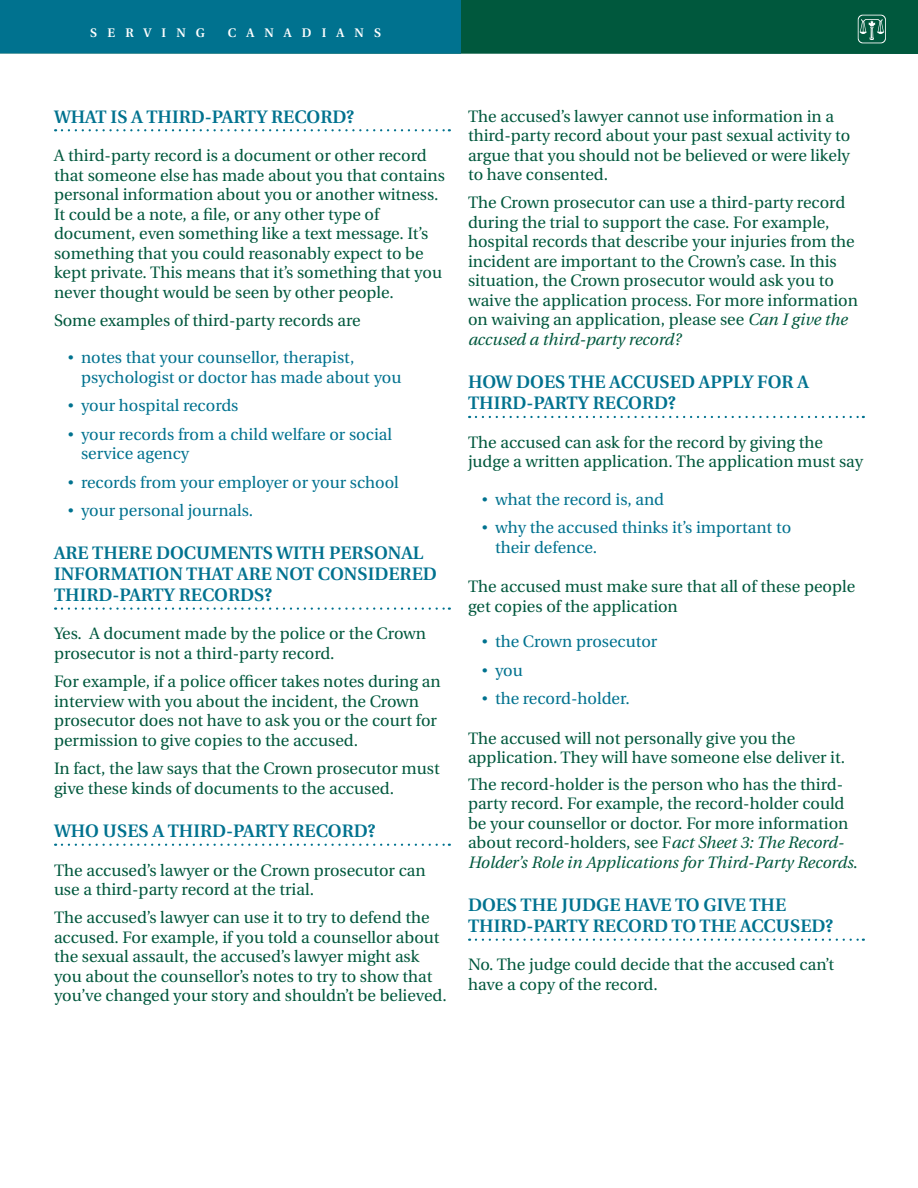
<style>
.page{position:relative;width:918px;height:1188px;background:#fff}
.page>*{position:absolute;margin:0;border:0;box-sizing:border-box;transform-origin:0 0}
.TITLE3{font:600 18px/21px "Utopia";color:#00728f}
.BODY{font:16.5px/19.5px "Utopia";color:#00583d}
.t1{font:16.5px/19.5px "Utopia";color:#00728f}
.PARAafterBULLETS{font:16.5px/19.5px "Utopia";color:#00583d}
.t2{font:600 12.45px "Utopia";letter-spacing:.815em;color:#fff}
.s1{font-style:italic}
</style>
<div class="page">
<div style="left:461px;top:0;width:457px;height:54px;background:#00583d"></div>
<div style="left:0;top:0;width:461px;height:54px;background:#00728f"></div>
<svg style="left:858px;top:15px;width:28px;height:28px"></svg>
<svg style="left:62px;top:129px;width:388px;height:2px"></svg>
<svg style="left:62px;top:607px;width:388px;height:3px"></svg>
<svg style="left:62px;top:844px;width:388px;height:2px"></svg>
<svg style="left:476px;top:416px;width:388px;height:2px"></svg>
<svg style="left:476px;top:939px;width:388px;height:2px"></svg>
<p class="t2" style="left:90px;top:26px;width:116px">SERVING</p>
<p class="t2" style="left:228px;top:26px;width:155px">CANADIANS</p>
<p class="TITLE3" style="left:54px;top:106px;width:302px">WHAT IS A THIRD-PARTY RECORD?</p>
<p class="BODY" style="left:54px;top:146px;width:393px">A third-party record is a document or other record that someone else has made about you that contains personal information about you or another witness.<br>It could be a note, a file, or any other type of document, even something like a text message. It’s something that you could reasonably expect to be kept private. This means that it’s something that you never thought would be seen by other people.</p>
<p class="BODY" style="left:54px;top:311px;width:308px">Some examples of third-party records are</p>
<p class="t1" style="left:81px;top:348px;width:322px;text-indent:-14px">• notes that your counsellor, therapist, psychologist or doctor has made about you</p>
<p class="t1" style="left:68px;top:396px;width:173px">• your hospital records</p>
<p class="t1" style="left:81px;top:425px;width:313px;text-indent:-14px">• your records from a child welfare or social service agency</p>
<p class="t1" style="left:68px;top:473px;width:333px">• records from your employer or your school</p>
<p class="t1" style="left:68px;top:501px;width:187px">• your personal journals.</p>
<p class="TITLE3" style="left:54px;top:543px;width:384px">ARE THERE DOCUMENTS WITH PERSONAL<br>INFORMATION THAT ARE NOT CONSIDERED<br>THIRD-PARTY RECORDS?</p>
<p class="BODY" style="left:54px;top:624px;width:374px">Yes. A document made by the police or the Crown prosecutor is not a third-party record.</p>
<p class="BODY" style="left:54px;top:672px;width:388px">For example, if a police officer takes notes during an interview with you about the incident, the Crown prosecutor does not have to ask you or the court for permission to give copies to the accused.</p>
<p class="BODY" style="left:54px;top:759px;width:387px">In fact, the law says that the Crown prosecutor must give these kinds of documents to the accused.</p>
<p class="TITLE3" style="left:54px;top:821px;width:323px">WHO USES A THIRD-PARTY RECORD?</p>
<p class="BODY" style="left:54px;top:860px;width:373px">The accused’s lawyer or the Crown prosecutor can use a third-party record at the trial.</p>
<p class="BODY" style="left:54px;top:908px;width:394px">The accused’s lawyer can use it to try to defend the accused. For example, if you told a counsellor about the sexual assault, the accused’s lawyer might ask you about the counsellor’s notes to try to show that you’ve changed your story and shouldn’t be believed.</p>
<p class="BODY" style="left:468px;top:106px;width:384px">The accused’s lawyer cannot use information in a third-party record about your past sexual activity to argue that you should not be believed or were likely to have consented.</p>
<p class="BODY" style="left:468px;top:193px;width:392px">The Crown prosecutor can use a third-party record during the trial to support the case. For example, hospital records that describe your injuries from the incident are important to the Crown’s case. In this situation, the Crown prosecutor would ask you to waive the application process. For more information on waiving an application, please see <span class="s1">Can I give the accused a third-party record?</span></p>
<p class="TITLE3" style="left:468px;top:372px;width:343px">HOW DOES THE ACCUSED APPLY FOR A<br>THIRD-PARTY RECORD?</p>
<p class="BODY" style="left:468px;top:433px;width:397px">The accused can ask for the record by giving the judge a written application. The application must say</p>
<p class="t1" style="left:482px;top:490px;width:184px">• what the record is, and</p>
<p class="t1" style="left:495px;top:518px;width:298px;text-indent:-14px">• why the accused thinks it’s important to their defence.</p>
<p class="PARAafterBULLETS" style="left:468px;top:577px;width:389px">The accused must make sure that all of these people get copies of the application</p>
<p class="t1" style="left:482px;top:632px;width:177px">• the Crown prosecutor</p>
<p class="t1" style="left:482px;top:661px;width:43px">• you</p>
<p class="t1" style="left:482px;top:689px;width:150px">• the record-holder.</p>
<p class="PARAafterBULLETS" style="left:468px;top:729px;width:379px">The accused will not personally give you the application. They will have someone else deliver it.</p>
<p class="BODY" style="left:468px;top:775px;width:391px">The record-holder is the person who has the third&shy;party record. For example, the record-holder could be your counsellor or doctor. For more information about record-holders, see F<span class="s1">act Sheet 3: The Record-Holder’s Role in Applications for Third-Party Records</span>.</p>
<p class="TITLE3" style="left:468px;top:895px;width:367px">DOES THE JUDGE HAVE TO GIVE THE<br>THIRD-PARTY RECORD TO THE ACCUSED?</p>
<p class="BODY" style="left:468px;top:955px;width:368px">No. The judge could decide that the accused can’t have a copy of the record.</p>
</div>
